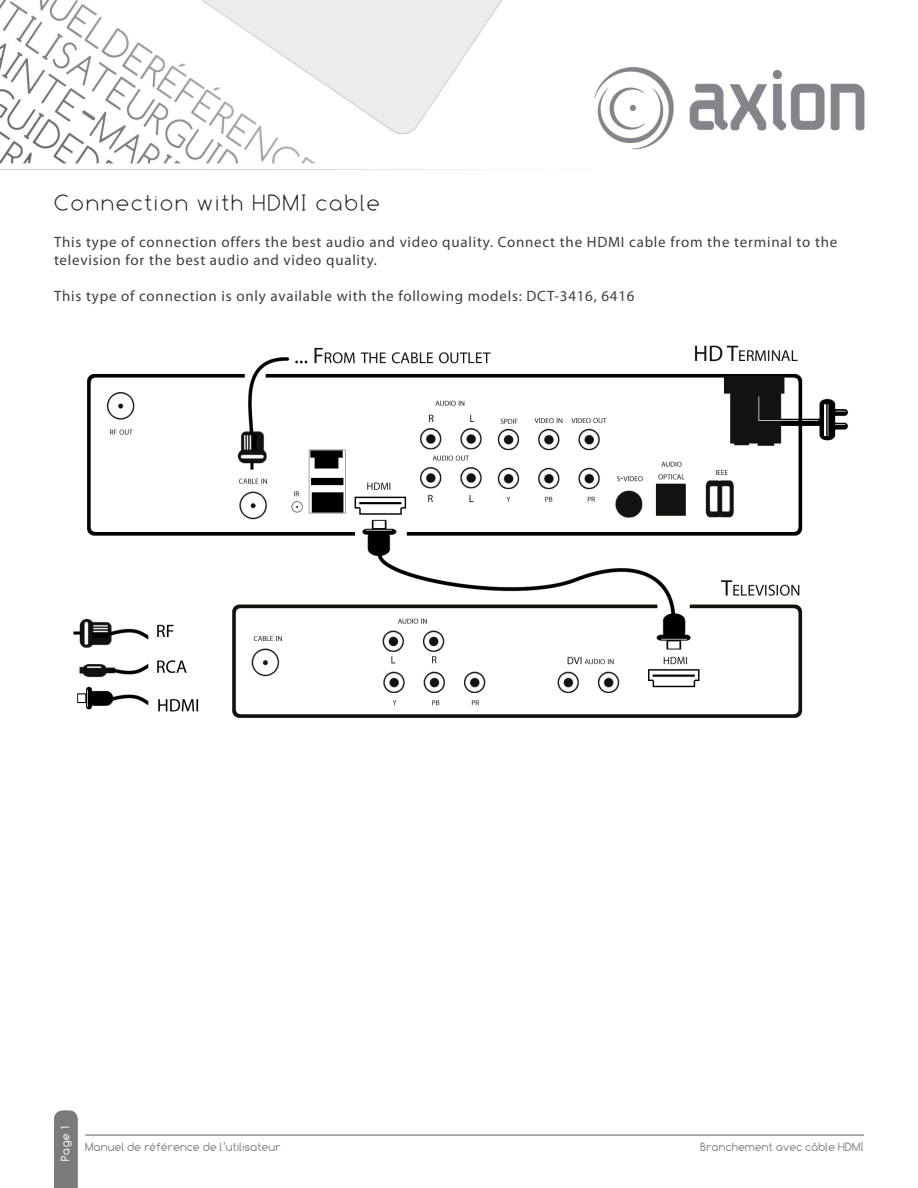
<style>
.page{position:relative;width:918px;height:1188px;background:#fff}
.page>*{position:absolute;margin:0;border:0;box-sizing:border-box;transform-origin:0 0}
.Style_de_paragraphe{font:100 24px "Comfortaa";letter-spacing:.05em;color:#231f20}
.Style_de_paragraphe-2{font:15px/18px "Myriad Pro";letter-spacing:.05em;color:#3e3e3f}
.t1{font:12px "Comfortaa";color:#808285}
.t2{font:12px "Comfortaa";color:#fff}
</style>
<div class="page">
<img style="left:0;top:0;width:865px;height:170px">
<div style="left:54px;top:1110px;width:24px;height:78px;background:#7c7a7b"></div>
<hr style="left:85px;top:1135px;width:779px;height:1px;background:#636366">
<img style="left:73px;top:345px;width:775px;height:373px">
<p class="Style_de_paragraphe" style="left:54px;top:189px;width:328px">Connection with HDMI cable</p>
<p class="Style_de_paragraphe-2" style="left:54px;top:232px;width:785px">This type of connection offers the best audio and video quality. Connect the HDMI cable from the terminal to the television for the best audio and video quality.</p>
<p class="Style_de_paragraphe-2" style="left:54px;top:286px;width:582px">This type of connection is only available with the following models: DCT-3416, 6416</p>
<p class="t2" style="left:59px;top:1161px;width:37px;rotate:-90deg">Page 1</p>
<p class="t1" style="left:85px;top:1140px;width:197px">Manuel de référence de l’utilisateur</p>
<p class="t1" style="left:701px;top:1140px;width:165px">Branchement avec câble HDMI</p>
</div>
